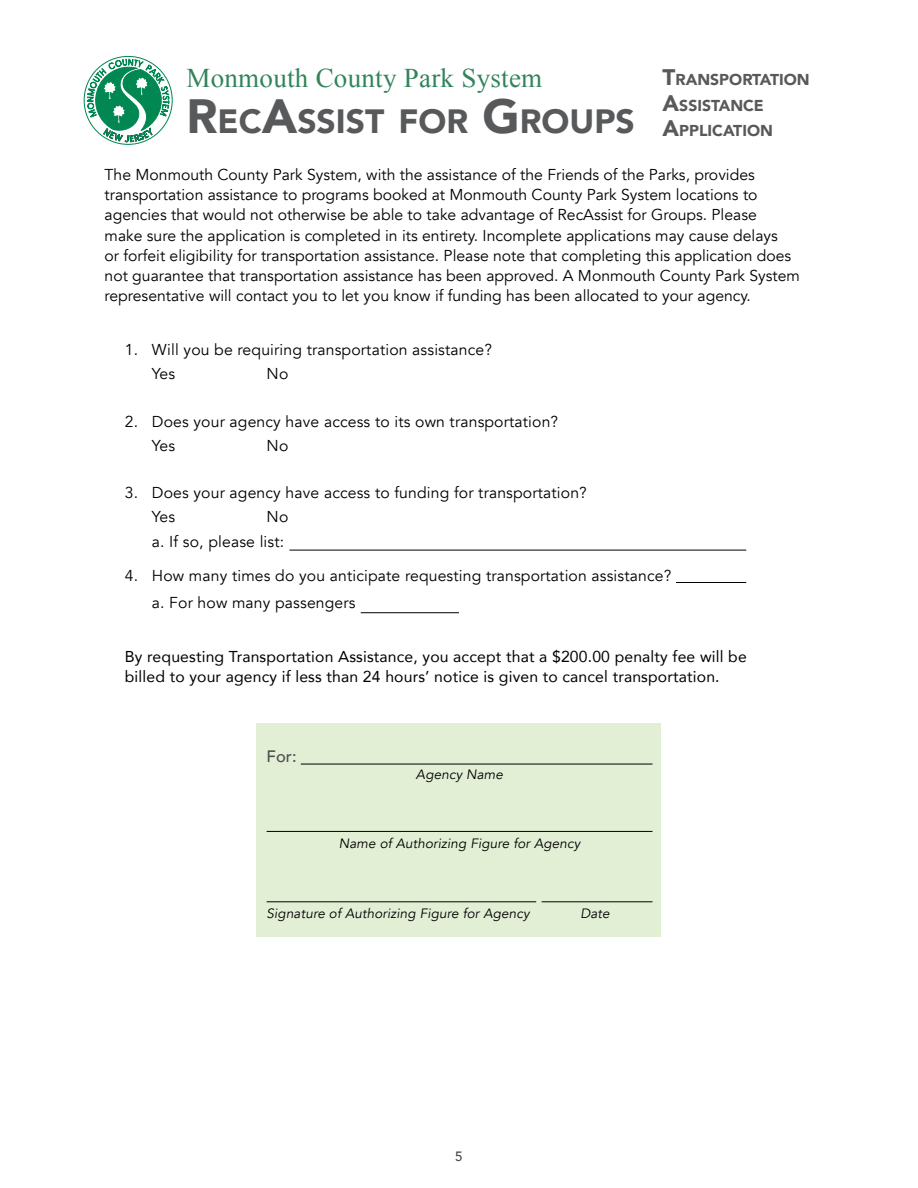
<style>
.page{position:relative;width:918px;height:1188px;background:#fff}
.page>*{position:absolute;margin:0;border:0;box-sizing:border-box;transform-origin:0 0}
.t1{font:900 33.6px "Avenir";color:#58595b}
.t2{font:27px "Times New Roman";letter-spacing:.01em;color:#32845c}
.t3{font:500 16.5px "Avenir";color:#4d4d4f}
.t4{font:15.75px/20.2px "Avenir";color:#000}
.t5{font:15.75px/20.2px "Avenir";letter-spacing:.01em;color:#000}
.t6{font:900 15.75px "Avenir";color:#58595b}
.t7{font:italic 13.5px "Avenir";letter-spacing:.01em;color:#000}
.t8{font:500 13.5px "Avenir";color:#4a4a4d}
.s1{font-size:48px}
.s2{font-size:22.5px}
</style>
<div class="page">
<svg style="left:87px;top:56px;width:83px;height:89px"></svg>
<div style="left:256px;top:723px;width:406px;height:214px;background:#e2efd5"></div>
<hr style="left:301px;top:764px;width:351px;height:1px;background:#000">
<hr style="left:267px;top:831px;width:385px;height:1px;background:#000">
<hr style="left:267px;top:901px;width:269px;height:1px;background:#000">
<hr style="left:542px;top:901px;width:110px;height:1px;background:#000">
<hr style="left:289px;top:550px;width:457px;height:1px;background:#000">
<hr style="left:676px;top:582px;width:70px;height:1px;background:#000">
<hr style="left:361px;top:612px;width:98px;height:1px;background:#000">
<p class="t2" style="left:187px;top:59px;width:357px">Monmouth County Park System</p>
<p class="t1" style="left:187px;top:93px;width:450px"><span class="s1">R</span>EC<span class="s1">A</span>SSIST FOR <span class="s1">G</span>ROUPS</p>
<p class="t6" style="left:663px;top:66px;width:149px"><span class="s2">T</span>RANSPORTATION</p>
<p class="t6" style="left:663px;top:92px;width:103px"><span class="s2">A</span>SSISTANCE</p>
<p class="t6" style="left:663px;top:117px;width:112px"><span class="s2">A</span>PPLICATION</p>
<p class="t4" style="left:105px;top:165px;width:697px">The Monmouth County Park System, with the assistance of the Friends of the Parks, provides transportation assistance to programs booked at Monmouth County Park System locations to agencies that would not otherwise be able to take advantage of RecAssist for Groups. Please<br>make sure the application is completed in its entirety. Incomplete applications may cause delays<br>or forfeit eligibility for transportation assistance. Please note that completing this application does not guarantee that transportation assistance has been approved. A Monmouth County Park System representative will contact you to let you know if funding has been allocated to your agency.</p>
<p class="t4" style="left:152px;top:338px;width:342px;line-height:24px;text-indent:-27px">1. Will you be requiring transportation assistance?<br>Yes</p>
<p class="t4" style="left:267px;top:364px;width:23px">No</p>
<p class="t4" style="left:152px;top:410px;width:408px;line-height:24px;text-indent:-27px">2. Does your agency have access to its own transportation?<br>Yes</p>
<p class="t4" style="left:267px;top:435px;width:23px">No</p>
<p class="t4" style="left:152px;top:481px;width:437px;line-height:24px;text-indent:-27px">3. Does your agency have access to funding for transportation?<br>Yes</p>
<p class="t4" style="left:152px;top:504px;width:138px;line-height:25.5px;text-align:right">No<br>a. If so, please list:</p>
<p class="t4" style="left:152px;top:563px;width:521px;line-height:27px;text-indent:-27px">4. How many times do you anticipate requesting transportation assistance? a. For how many passengers</p>
<p class="t5" style="left:125px;top:646px;width:623px">By requesting Transportation Assistance, you accept that a $200.00 penalty fee will be billed to your agency if less than 24 hours’ notice is given to cancel transportation.</p>
<p class="t3" style="left:267px;top:742px;width:31px">For:</p>
<p class="t7" style="left:416px;top:766px;width:89px">Agency Name</p>
<p class="t7" style="left:339px;top:835px;width:243px">Name of Authorizing Figure for Agency</p>
<p class="t7" style="left:267px;top:905px;width:265px">Signature of Authorizing Figure for Agency</p>
<p class="t7" style="left:580px;top:905px;width:31px">Date</p>
<p class="t8" style="left:455px;top:1145px;width:9px">5</p>
</div>
